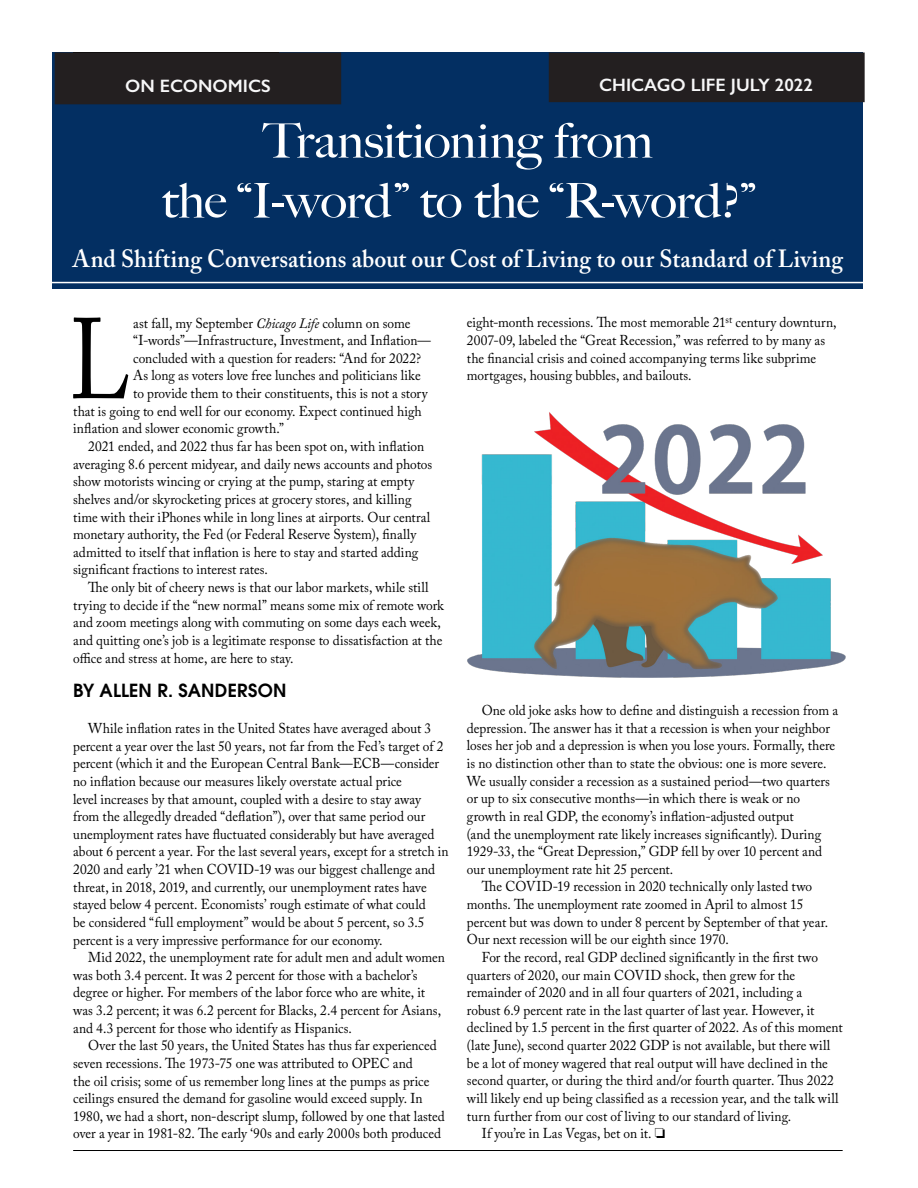
<style>
.page{position:relative;width:918px;height:1188px;background:#fff}
.page>*{position:absolute;margin:0;border:0;box-sizing:border-box;transform-origin:0 0}
.t1{font:113.4px "Adobe Caslon Pro";color:#000;scale:.8 1}
.t2{font:500 48px/60px "Big Caslon";letter-spacing:-.01em;color:#fff;text-align:center;scale:1.08 1}
.t3{font:600 24.75px "Adobe Caslon Pro";letter-spacing:.005em;color:#fff;scale:.95 1}
.t4{font:600 18px "Gill Sans";color:#f7f7f8}
.t5{font:600 18px "Avant Garde";letter-spacing:.01em;color:#000}
.t6{font:600 15px "Avant Garde";letter-spacing:.035em;color:#fff}
.t7{font:14.25px/17.5px "Adobe Caslon Pro";color:#000;scale:.94 1}
.t8{font:500 12px "Avant Garde";letter-spacing:.07em;color:#fff}
.t9{font:12px "Avant Garde";letter-spacing:.07em;color:#fff}
.s1{font-style:italic}
</style>
<div class="page">
<div style="left:53px;top:52px;width:810px;height:237px;background:#032f62"></div>
<hr style="left:73px;top:1150px;width:770px;height:1px;background:#000">
<hr style="left:53px;top:282px;width:810px;height:1px;background:#fff">
<img style="left:467px;top:412px;width:379px;height:266px">
<div style="left:55px;top:53px;width:285px;height:51px;background:#231f20"></div>
<div style="left:55px;top:52px;width:286px;height:52px;border:2px solid #231f20"></div>
<div style="left:550px;top:53px;width:314px;height:48px;background:#231f20"></div>
<div style="left:549px;top:52px;width:316px;height:50px;border:2px solid #231f20"></div>
<p class="t8" style="left:653px;top:70px;width:166px">ADVERTISING SUPPLEMENT</p>
<p class="t6" style="left:106px;top:69px;width:143px">ON THE ECONOMY</p>
<p class="t9" style="left:676px;top:71px;width:168px">ADVERTISING SUPPLEMENT</p>
<p class="t4" style="left:125px;top:75px;width:147px">ON ECONOMICS</p>
<p class="t4" style="left:599px;top:74px;width:215px">CHICAGO LIFE JULY 2022</p>
<p class="t2" style="left:161px;top:109px;width:550px">Transitioning from<br>the “I-word” to the “R-word?”</p>
<p class="t3" style="left:73px;top:244px;width:813px">And Shifting Conversations about our Cost of Living to our Standard of Living</p>
<p class="t1" style="left:70px;top:293px;width:77px">L</p>
<p class="t7" style="left:133px;top:314px;width:296px">ast fall, my September <span class="s1">Chicago Life</span> column on some</p>
<p class="t7" style="left:133px;top:332px;width:318px">“I-words”—Infrastructure, Investment, and Inflation—</p>
<p class="t7" style="left:133px;top:349px;width:308px">concluded with a question for readers: “And for 2022?</p>
<p class="t7" style="left:133px;top:367px;width:307px">As long as voters love free lunches and politicians like</p>
<p class="t7" style="left:133px;top:384px;width:315px">to provide them to their constituents, this is not a story</p>
<p class="t7" style="left:73px;top:402px;width:372px">that is going to end well for our economy. Expect continued high</p>
<p class="t7" style="left:73px;top:420px;width:226px">inflation and slower economic growth.”</p>
<p class="t7" style="left:88px;top:437px;width:359px">2021 ended, and 2022 thus far has been spot on, with inflation</p>
<p class="t7" style="left:73px;top:455px;width:383px">averaging 8.6 percent midyear, and daily news accounts and photos</p>
<p class="t7" style="left:73px;top:473px;width:364px">show motorists wincing or crying at the pump, staring at empty</p>
<p class="t7" style="left:73px;top:490px;width:362px">shelves and/or skyrocketing prices at grocery stores, and killing</p>
<p class="t7" style="left:73px;top:508px;width:381px">time with their iPhones while in long lines at airports. Our central</p>
<p class="t7" style="left:73px;top:525px;width:366px">monetary authority, the Fed (or Federal Reserve System), finally</p>
<p class="t7" style="left:73px;top:543px;width:369px">admitted to itself that inflation is here to stay and started adding</p>
<p class="t7" style="left:73px;top:561px;width:209px">significant fractions to interest rates.</p>
<p class="t7" style="left:88px;top:578px;width:364px">The only bit of cheery news is that our labor markets, while still</p>
<p class="t7" style="left:73px;top:596px;width:396px">trying to decide if the “new normal” means some mix of remote work</p>
<p class="t7" style="left:73px;top:614px;width:393px">and zoom meetings along with commuting on some days each week,</p>
<p class="t7" style="left:73px;top:631px;width:394px">and quitting one’s job is a legitimate response to dissatisfaction at the</p>
<p class="t7" style="left:73px;top:649px;width:236px">office and stress at home, are here to stay.</p>
<p class="t5" style="left:73px;top:679px;width:215px">BY ALLEN R. SANDERSON</p>
<p class="t7" style="left:88px;top:719px;width:367px">While inflation rates in the United States have averaged about 3</p>
<p class="t7" style="left:73px;top:737px;width:395px">percent a year over the last 50 years, not far from the Fed’s target of 2</p>
<p class="t7" style="left:73px;top:755px;width:391px">percent (which it and the European Central Bank—ECB—consider</p>
<p class="t7" style="left:73px;top:772px;width:351px">no inflation because our measures likely overstate actual price</p>
<p class="t7" style="left:73px;top:790px;width:371px">level increases by that amount, coupled with a desire to stay away</p>
<p class="t7" style="left:73px;top:807px;width:376px">from the allegedly dreaded “deflation”), over that same period our</p>
<p class="t7" style="left:73px;top:825px;width:386px">unemployment rates have fluctuated considerably but have averaged</p>
<p class="t7" style="left:73px;top:843px;width:401px">about 6 percent a year. For the last several years, except for a stretch in</p>
<p class="t7" style="left:73px;top:860px;width:387px">2020 and early ’21 when COVID-19 was our biggest challenge and</p>
<p class="t7" style="left:73px;top:878px;width:378px">threat, in 2018, 2019, and currently, our unemployment rates have</p>
<p class="t7" style="left:73px;top:896px;width:377px">stayed below 4 percent. Economists’ rough estimate of what could</p>
<p class="t7" style="left:73px;top:913px;width:375px">be considered “full employment” would be about 5 percent, so 3.5</p>
<p class="t7" style="left:73px;top:931px;width:331px">percent is a very impressive performance for our economy.</p>
<p class="t7" style="left:88px;top:948px;width:381px">Mid 2022, the unemployment rate for adult men and adult women</p>
<p class="t7" style="left:73px;top:966px;width:368px">was both 3.4 percent. It was 2 percent for those with a bachelor’s</p>
<p class="t7" style="left:73px;top:984px;width:376px">degree or higher. For members of the labor force who are white, it</p>
<p class="t7" style="left:73px;top:1001px;width:393px">was 3.2 percent; it was 6.2 percent for Blacks, 2.4 percent for Asians,</p>
<p class="t7" style="left:73px;top:1019px;width:298px">and 4.3 percent for those who identify as Hispanics.</p>
<p class="t7" style="left:88px;top:1037px;width:372px">Over the last 50 years, the United States has thus far experienced</p>
<p class="t7" style="left:73px;top:1054px;width:363px">seven recessions. The 1973-75 one was attributed to OPEC and</p>
<p class="t7" style="left:73px;top:1072px;width:381px">the oil crisis; some of us remember long lines at the pumps as price</p>
<p class="t7" style="left:73px;top:1089px;width:373px">ceilings ensured the demand for gasoline would exceed supply. In</p>
<p class="t7" style="left:73px;top:1107px;width:397px">1980, we had a short, non-descript slump, followed by one that lasted</p>
<p class="t7" style="left:73px;top:1125px;width:393px">over a year in 1981-82. The early ‘90s and early 2000s both produced</p>
<p class="t7" style="left:467px;top:314px;width:395px">eight-month recessions. The most memorable 21<sup>st</sup> century downturn, 2007-09, labeled the “Great Recession,” was referred to by many as the financial crisis and coined accompanying terms like subprime mortgages, housing bubbles, and bailouts.</p>
<p class="t7" style="left:482px;top:701px;width:381px">One old joke asks how to define and distinguish a recession from a</p>
<p class="t7" style="left:467px;top:719px;width:388px">depression. The answer has it that a recession is when your neighbor</p>
<p class="t7" style="left:467px;top:737px;width:393px">loses her job and a depression is when you lose yours. Formally, there</p>
<p class="t7" style="left:467px;top:754px;width:384px">is no distinction other than to state the obvious: one is more severe.</p>
<p class="t7" style="left:467px;top:772px;width:388px">We usually consider a recession as a sustained period—two quarters</p>
<p class="t7" style="left:467px;top:790px;width:356px">or up to six consecutive months—in which there is weak or no</p>
<p class="t7" style="left:467px;top:807px;width:349px">growth in real GDP, the economy’s inflation-adjusted output</p>
<p class="t7" style="left:467px;top:825px;width:378px">(and the unemployment rate likely increases significantly). During</p>
<p class="t7" style="left:467px;top:842px;width:379px">1929-33, the “Great Depression,” GDP fell by over 10 percent and</p>
<p class="t7" style="left:467px;top:860px;width:221px">our unemployment rate hit 25 percent.</p>
<p class="t7" style="left:482px;top:878px;width:353px">The COVID-19 recession in 2020 technically only lasted two</p>
<p class="t7" style="left:467px;top:895px;width:360px">months. The unemployment rate zoomed in April to almost 15</p>
<p class="t7" style="left:467px;top:913px;width:386px">percent but was down to under 8 percent by September of that year.</p>
<p class="t7" style="left:467px;top:931px;width:280px">Our next recession will be our eighth since 1970.</p>
<p class="t7" style="left:482px;top:948px;width:359px">For the record, real GDP declined significantly in the first two</p>
<p class="t7" style="left:467px;top:966px;width:351px">quarters of 2020, our main COVID shock, then grew for the</p>
<p class="t7" style="left:467px;top:983px;width:358px">remainder of 2020 and in all four quarters of 2021, including a</p>
<p class="t7" style="left:467px;top:1001px;width:371px">robust 6.9 percent rate in the last quarter of last year. However, it</p>
<p class="t7" style="left:467px;top:1019px;width:401px">declined by 1.5 percent in the first quarter of 2022. As of this moment</p>
<p class="t7" style="left:467px;top:1036px;width:388px">(late June), second quarter 2022 GDP is not available, but there will</p>
<p class="t7" style="left:467px;top:1054px;width:386px">be a lot of money wagered that real output will have declined in the</p>
<p class="t7" style="left:467px;top:1072px;width:392px">second quarter, or during the third and/or fourth quarter. Thus 2022</p>
<p class="t7" style="left:467px;top:1089px;width:397px">will likely end up being classified as a recession year, and the talk will</p>
<p class="t7" style="left:467px;top:1107px;width:347px">turn further from our cost of living to our standard of living.</p>
<p class="t7" style="left:482px;top:1124px;width:196px">If you’re in Las Vegas, bet on it. □</p>
</div>
